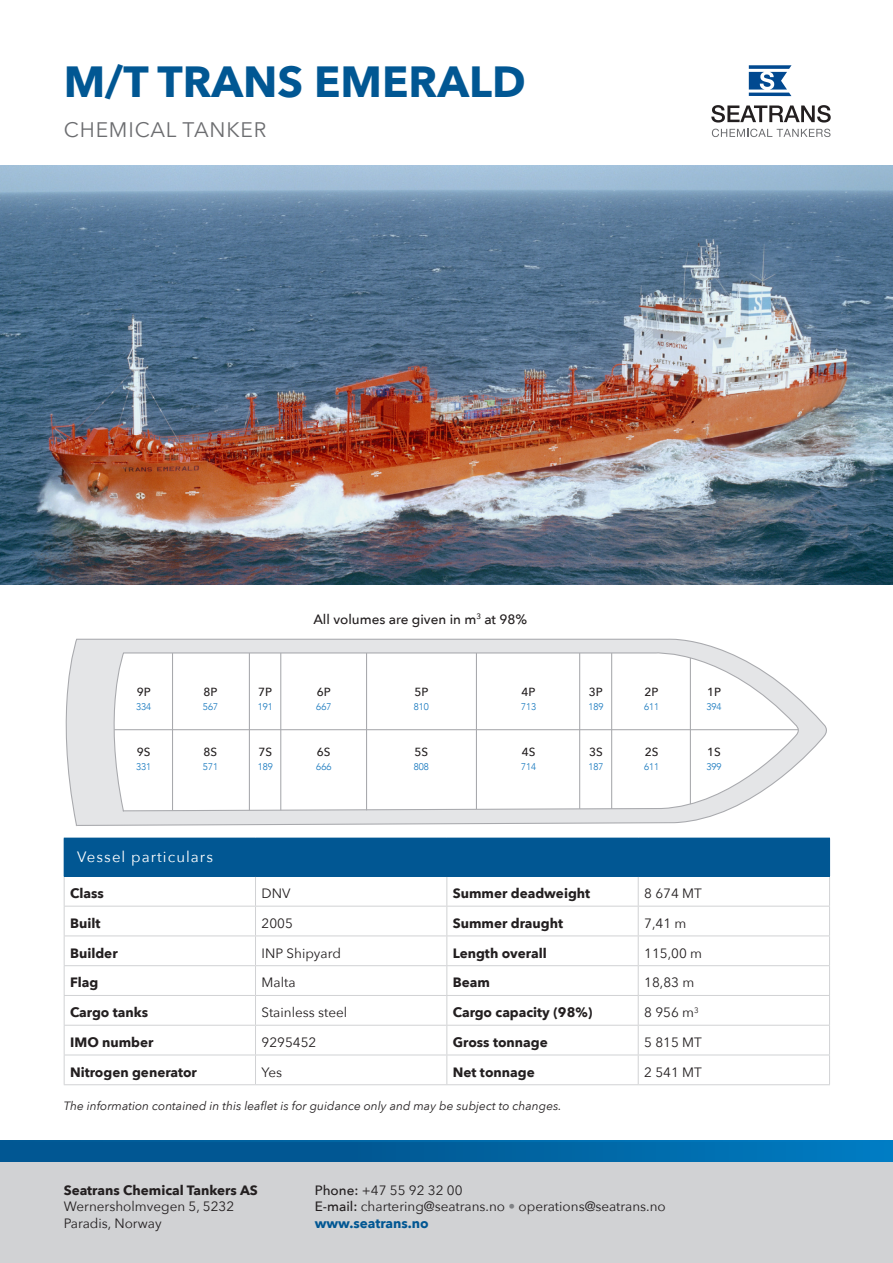
<style>
.page{position:relative;width:893px;height:1263px;background:#fff}
.page>*{position:absolute;margin:0;border:0;box-sizing:border-box;transform-origin:0 0}
.t1{font:700 43.5px "Avenir Next";color:#015793}
.t2{font:21px "Avenir Next";letter-spacing:.04em;color:#6c6d70}
.t3{font:15px "Avenir Next";letter-spacing:.07em;color:#fff}
.t4{font:13.5px/16.2px "Avenir Next";color:#231f20}
.t5{font:700 13.5px "Avenir Next";color:#231f20}
.t6{font:500 13.5px "Avenir Next";color:#231f20}
.t7{font:700 13.5px "Avenir Next";color:#015793}
.t8{font:italic 12px "Avenir Next";color:#231f20}
.t9{font:500 11.7px "Avenir Next";color:#231f20}
.t10{font:300 9.6px "Avenir";color:#1074bc}
.s1{font-weight:500}
.s2{color:#808285}
</style>
<div class="page">
<div style="left:0;top:1161px;width:893px;height:102px;background:#d1d2d4"></div>
<svg style="left:0;top:1140px;width:893px;height:2px;background:#006aaa"></svg>
<svg style="left:0;top:1142px;width:893px;height:19px;background:#0062a1"></svg>
<img style="left:0;top:166px;width:893px;height:418px">
<svg style="left:65px;top:638px;width:762px;height:188px"></svg>
<svg style="left:102px;top:649px;width:701px;height:163px"></svg>
<hr style="left:172px;top:653px;width:1px;height:157px;background:#a8a9ad">
<hr style="left:249px;top:653px;width:1px;height:157px;background:#a8a9ad">
<hr style="left:280px;top:653px;width:1px;height:157px;background:#a8a9ad">
<hr style="left:366px;top:653px;width:1px;height:157px;background:#a8a9ad">
<hr style="left:476px;top:653px;width:1px;height:156px;background:#a8a9ad">
<hr style="left:579px;top:653px;width:1px;height:156px;background:#a8a9ad">
<hr style="left:611px;top:653px;width:1px;height:156px;background:#a8a9ad">
<hr style="left:690px;top:658px;width:1px;height:146px;background:#a8a9ad">
<hr style="left:114px;top:729px;width:684px;height:1px;background:#a8a9ad">
<svg style="left:712px;top:129px;width:118px;height:8px"></svg>
<svg style="left:711px;top:105px;width:120px;height:18px"></svg>
<svg style="left:749px;top:65px;width:42px;height:31px"></svg>
<div style="left:64px;top:838px;width:766px;height:38px;background:#015793"></div>
<hr style="left:64px;top:906px;width:191px;height:1px;background:#d1d2d4">
<hr style="left:255px;top:906px;width:192px;height:1px;background:#d1d2d4">
<hr style="left:447px;top:906px;width:191px;height:1px;background:#d1d2d4">
<hr style="left:638px;top:906px;width:192px;height:1px;background:#d1d2d4">
<hr style="left:64px;top:935px;width:191px;height:1px;background:#d1d2d4">
<hr style="left:255px;top:935px;width:192px;height:1px;background:#d1d2d4">
<hr style="left:447px;top:935px;width:191px;height:1px;background:#d1d2d4">
<hr style="left:638px;top:935px;width:192px;height:1px;background:#d1d2d4">
<hr style="left:64px;top:965px;width:191px;height:1px;background:#d1d2d4">
<hr style="left:255px;top:965px;width:192px;height:1px;background:#d1d2d4">
<hr style="left:447px;top:965px;width:191px;height:1px;background:#d1d2d4">
<hr style="left:638px;top:965px;width:192px;height:1px;background:#d1d2d4">
<hr style="left:64px;top:995px;width:191px;height:1px;background:#d1d2d4">
<hr style="left:255px;top:995px;width:192px;height:1px;background:#d1d2d4">
<hr style="left:447px;top:995px;width:191px;height:1px;background:#d1d2d4">
<hr style="left:638px;top:995px;width:192px;height:1px;background:#d1d2d4">
<hr style="left:64px;top:1025px;width:191px;height:1px;background:#d1d2d4">
<hr style="left:255px;top:1025px;width:192px;height:1px;background:#d1d2d4">
<hr style="left:447px;top:1025px;width:191px;height:1px;background:#d1d2d4">
<hr style="left:638px;top:1025px;width:192px;height:1px;background:#d1d2d4">
<hr style="left:64px;top:1054px;width:191px;height:1px;background:#d1d2d4">
<svg style="left:64px;top:877px;width:1px;height:207px"></svg>
<hr style="left:255px;top:1054px;width:192px;height:1px;background:#d1d2d4">
<svg style="left:255px;top:877px;width:1px;height:207px"></svg>
<hr style="left:447px;top:1054px;width:191px;height:1px;background:#d1d2d4">
<svg style="left:446px;top:877px;width:1px;height:207px"></svg>
<hr style="left:638px;top:1054px;width:192px;height:1px;background:#d1d2d4">
<svg style="left:638px;top:877px;width:1px;height:207px"></svg>
<svg style="left:829px;top:877px;width:1px;height:207px"></svg>
<hr style="left:64px;top:1084px;width:191px;height:1px;background:#d1d2d4">
<hr style="left:255px;top:1084px;width:192px;height:1px;background:#d1d2d4">
<hr style="left:447px;top:1084px;width:191px;height:1px;background:#d1d2d4">
<hr style="left:638px;top:1084px;width:192px;height:1px;background:#d1d2d4">
<hr style="left:64px;top:876px;width:191px;height:1px;background:#015793">
<hr style="left:255px;top:876px;width:192px;height:1px;background:#015793">
<hr style="left:447px;top:876px;width:191px;height:1px;background:#015793">
<hr style="left:638px;top:876px;width:192px;height:1px;background:#015793">
<p class="t1" style="left:64px;top:45px;width:463px">M/T TRANS EMERALD</p>
<p class="t2" style="left:64px;top:112px;width:204px">CHEMICAL TANKER</p>
<p class="t9" style="left:137px;top:682px;width:15px">9P</p>
<p class="t10" style="left:136px;top:701px;width:17px">334</p>
<p class="t9" style="left:137px;top:742px;width:15px">9S</p>
<p class="t10" style="left:136px;top:761px;width:17px">331</p>
<p class="t9" style="left:203px;top:682px;width:15px">8P</p>
<p class="t10" style="left:203px;top:701px;width:17px">567</p>
<p class="t9" style="left:204px;top:742px;width:15px">8S</p>
<p class="t10" style="left:203px;top:761px;width:17px">571</p>
<p class="t9" style="left:258px;top:682px;width:15px">7P</p>
<p class="t10" style="left:258px;top:701px;width:17px">191</p>
<p class="t9" style="left:258px;top:742px;width:15px">7S</p>
<p class="t10" style="left:258px;top:761px;width:17px">189</p>
<p class="t6" style="left:313px;top:607px;width:215px">All volumes are given in m<sup>3</sup> at 98%</p>
<p class="t9" style="left:317px;top:682px;width:15px">6P</p>
<p class="t10" style="left:316px;top:701px;width:17px">667</p>
<p class="t9" style="left:317px;top:742px;width:15px">6S</p>
<p class="t10" style="left:316px;top:761px;width:17px">666</p>
<p class="t9" style="left:414px;top:682px;width:15px">5P</p>
<p class="t10" style="left:414px;top:701px;width:17px">810</p>
<p class="t9" style="left:415px;top:742px;width:15px">5S</p>
<p class="t10" style="left:414px;top:761px;width:17px">808</p>
<p class="t9" style="left:521px;top:682px;width:15px">4P</p>
<p class="t10" style="left:521px;top:701px;width:17px">713</p>
<p class="t9" style="left:522px;top:742px;width:15px">4S</p>
<p class="t10" style="left:521px;top:761px;width:17px">714</p>
<p class="t9" style="left:589px;top:682px;width:15px">3P</p>
<p class="t10" style="left:588px;top:701px;width:17px">189</p>
<p class="t9" style="left:589px;top:742px;width:15px">3S</p>
<p class="t10" style="left:588px;top:761px;width:17px">187</p>
<p class="t9" style="left:645px;top:682px;width:15px">2P</p>
<p class="t10" style="left:644px;top:701px;width:17px">611</p>
<p class="t9" style="left:645px;top:742px;width:15px">2S</p>
<p class="t10" style="left:644px;top:761px;width:17px">611</p>
<p class="t9" style="left:707px;top:682px;width:15px">1P</p>
<p class="t10" style="left:707px;top:701px;width:17px">394</p>
<p class="t9" style="left:707px;top:742px;width:15px">1S</p>
<p class="t10" style="left:707px;top:761px;width:17px">399</p>
<p class="t3" style="left:77px;top:844px;width:137px">Vessel particulars</p>
<p class="t5" style="left:70px;top:881px;width:35px">Class</p>
<p class="t4" style="left:261px;top:885px;width:30px">DNV</p>
<p class="t5" style="left:453px;top:881px;width:139px">Summer deadweight</p>
<p class="t4" style="left:644px;top:885px;width:59px">8 674 MT</p>
<p class="t5" style="left:70px;top:911px;width:32px">Built</p>
<p class="t4" style="left:261px;top:914px;width:33px">2005</p>
<p class="t5" style="left:453px;top:911px;width:112px">Summer draught</p>
<p class="t4" style="left:644px;top:914px;width:44px">7,41 m</p>
<p class="t5" style="left:70px;top:941px;width:49px">Builder</p>
<p class="t4" style="left:261px;top:944px;width:81px">INP Shipyard</p>
<p class="t5" style="left:453px;top:941px;width:95px">Length overall</p>
<p class="t4" style="left:644px;top:944px;width:59px">115,00 m</p>
<p class="t5" style="left:70px;top:971px;width:30px">Flag</p>
<p class="t4" style="left:261px;top:974px;width:36px">Malta</p>
<p class="t5" style="left:453px;top:971px;width:39px">Beam</p>
<p class="t4" style="left:644px;top:974px;width:52px">18,83 m</p>
<p class="t5" style="left:70px;top:1001px;width:79px">Cargo tanks</p>
<p class="t4" style="left:261px;top:1004px;width:87px">Stainless steel</p>
<p class="t5" style="left:453px;top:1001px;width:141px">Cargo capacity (98%)</p>
<p class="t4" style="left:644px;top:1004px;width:56px">8 956 m<sup>3</sup></p>
<p class="t5" style="left:70px;top:1030px;width:85px">IMO number</p>
<p class="t4" style="left:261px;top:1033px;width:56px">9295452</p>
<p class="t5" style="left:453px;top:1030px;width:96px">Gross tonnage</p>
<p class="t4" style="left:644px;top:1033px;width:59px">5 815 MT</p>
<p class="t5" style="left:70px;top:1060px;width:128px">Nitrogen generator</p>
<p class="t4" style="left:261px;top:1063px;width:22px">Yes</p>
<p class="t5" style="left:453px;top:1060px;width:83px">Net tonnage</p>
<p class="t4" style="left:644px;top:1063px;width:59px">2 541 MT</p>
<p class="t8" style="left:64px;top:1095px;width:499px">The information contained in this leaflet is for guidance only and may be subject to changes.</p>
<p class="t5" style="left:64px;top:1179px;width:196px">Seatrans Chemical Tankers AS</p>
<p class="t4" style="left:64px;top:1198px;width:172px">Wernersholmvegen 5, 5232<br>Paradis, Norway</p>
<p class="t4" style="left:315px;top:1182px;width:149px"><span class="s1">Phone:</span> +47 55 92 32 00</p>
<p class="t4" style="left:315px;top:1198px;width:353px"><span class="s1">E-mail:</span> chartering@seatrans.no <span class="s2">•</span> operations@seatrans.no</p>
<p class="t7" style="left:315px;top:1211px;width:116px">www.seatrans.no</p>
</div>
